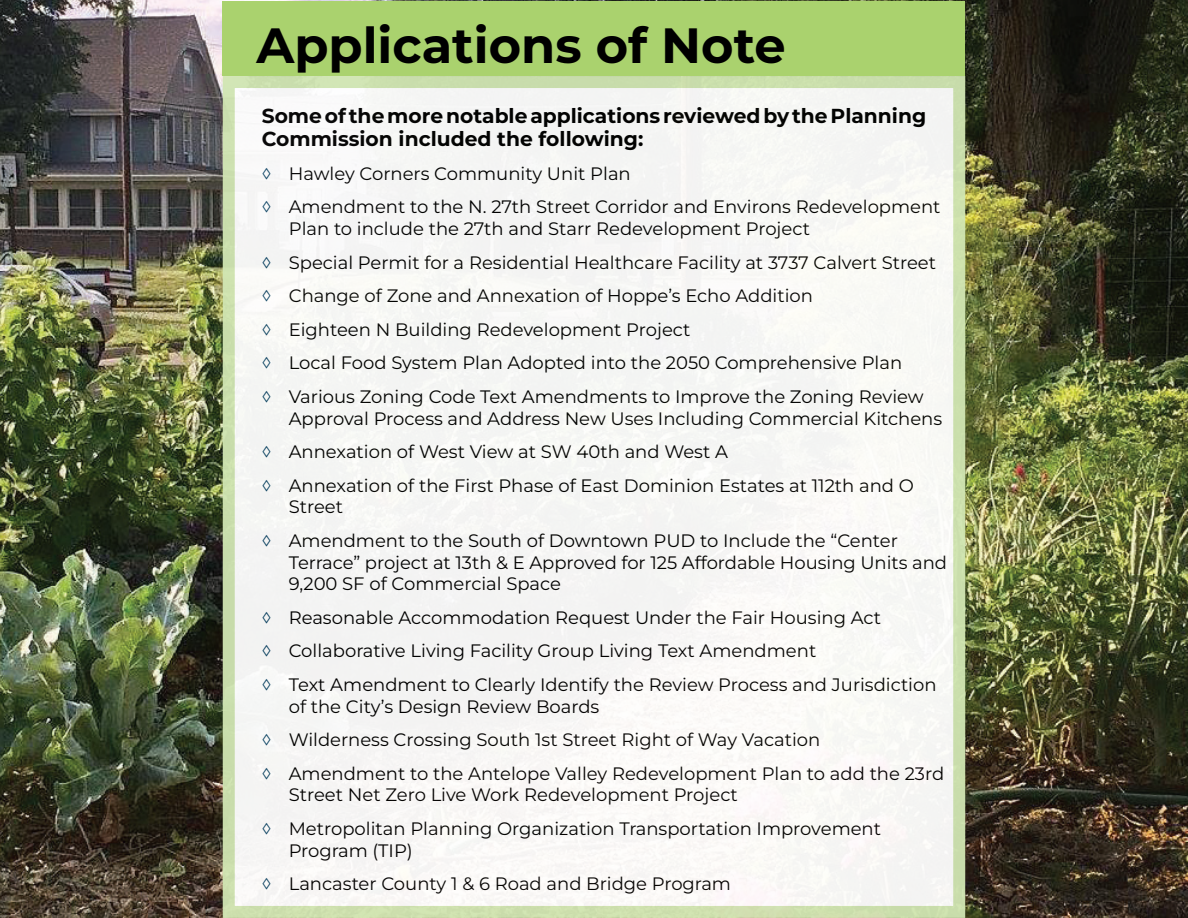
<style>
.page{position:relative;width:1188px;height:918px;background:#fff}
.page>*{position:absolute;margin:0;border:0;box-sizing:border-box;transform-origin:0 0}
.t1{font:700 49.5px "Montserrat";color:#000}
.t2{font:700 20.25px/22.8px "Montserrat";color:#000}
.t3{font:18px/33.6px "Montserrat";color:#000}
.s1{font-size:19.2px;color:#053f61}
</style>
<div class="page">
<img style="left:0;top:0;width:1188px;height:918px">
<div style="left:223px;top:2px;width:742px;height:74px;background:#aad26e"></div>
<div style="left:229px;top:82px;width:730px;height:830px;background:#f6f6f4"></div>
<div style="left:223px;top:76px;width:742px;height:842px;border:12px solid #d1e6b3"></div>
<h1 class="t1" style="left:256px;top:9px;width:531px">Applications of Note</h1>
<p class="t2" style="left:262px;top:104px;width:666px">Some of the more notable applications reviewed by the Planning<br>Commission included the following:</p>
<p class="t3" style="left:262px;top:156px;width:680px"><span class="s1">◊</span> Hawley Corners Community Unit Plan<br><span class="s1">◊</span> Amendment to the N. 27th Street Corridor and Environs Redevelopment</p>
<p class="t3" style="left:262px;top:211px;width:676px;text-indent:27px">Plan to include the 27th and Starr Redevelopment Project<br><span class="s1">◊</span> Special Permit for a Residential Healthcare Facility at 3737 Calvert Street <span class="s1">◊</span> Change of Zone and Annexation of Hoppe’s Echo Addition<br><span class="s1">◊</span> Eighteen N Building Redevelopment Project<br><span class="s1">◊</span> Local Food System Plan Adopted into the 2050 Comprehensive Plan<br><span class="s1">◊</span> Various Zoning Code Text Amendments to Improve the Zoning Review</p>
<p class="t3" style="left:262px;top:401px;width:682px;text-indent:27px">Approval Process and Address New Uses Including Commercial Kitchens <span class="s1">◊</span> Annexation of West View at SW 40th and West A<br><span class="s1">◊</span> Annexation of the First Phase of East Dominion Estates at 112th and O</p>
<p class="t3" style="left:262px;top:490px;width:638px;text-indent:27px">Street<br><span class="s1">◊</span> Amendment to the South of Downtown PUD to Include the “Center</p>
<p class="t3" style="left:289px;top:551px;width:660px;line-height:21.6px">Terrace” project at 13th &amp; E Approved for 125 Affordable Housing Units and<br>9,200 SF of Commercial Space</p>
<p class="t3" style="left:262px;top:600px;width:676px"><span class="s1">◊</span> Reasonable Accommodation Request Under the Fair Housing Act<br><span class="s1">◊</span> Collaborative Living Facility Group Living Text Amendment<br><span class="s1">◊</span> Text Amendment to Clearly Identify the Review Process and Jurisdiction</p>
<p class="t3" style="left:262px;top:689px;width:684px;text-indent:27px">of the City’s Design Review Boards<br><span class="s1">◊</span> Wilderness Crossing South 1st Street Right of Way Vacation<br><span class="s1">◊</span> Amendment to the Antelope Valley Redevelopment Plan to add the 23rd</p>
<p class="t3" style="left:262px;top:778px;width:621px;text-indent:27px">Street Net Zero Live Work Redevelopment Project<br><span class="s1">◊</span> Metropolitan Planning Organization Transportation Improvement</p>
<p class="t3" style="left:262px;top:833px;width:471px;text-indent:27px">Program (TIP)<br><span class="s1">◊</span> Lancaster County 1 &amp; 6 Road and Bridge Program</p>
</div>
